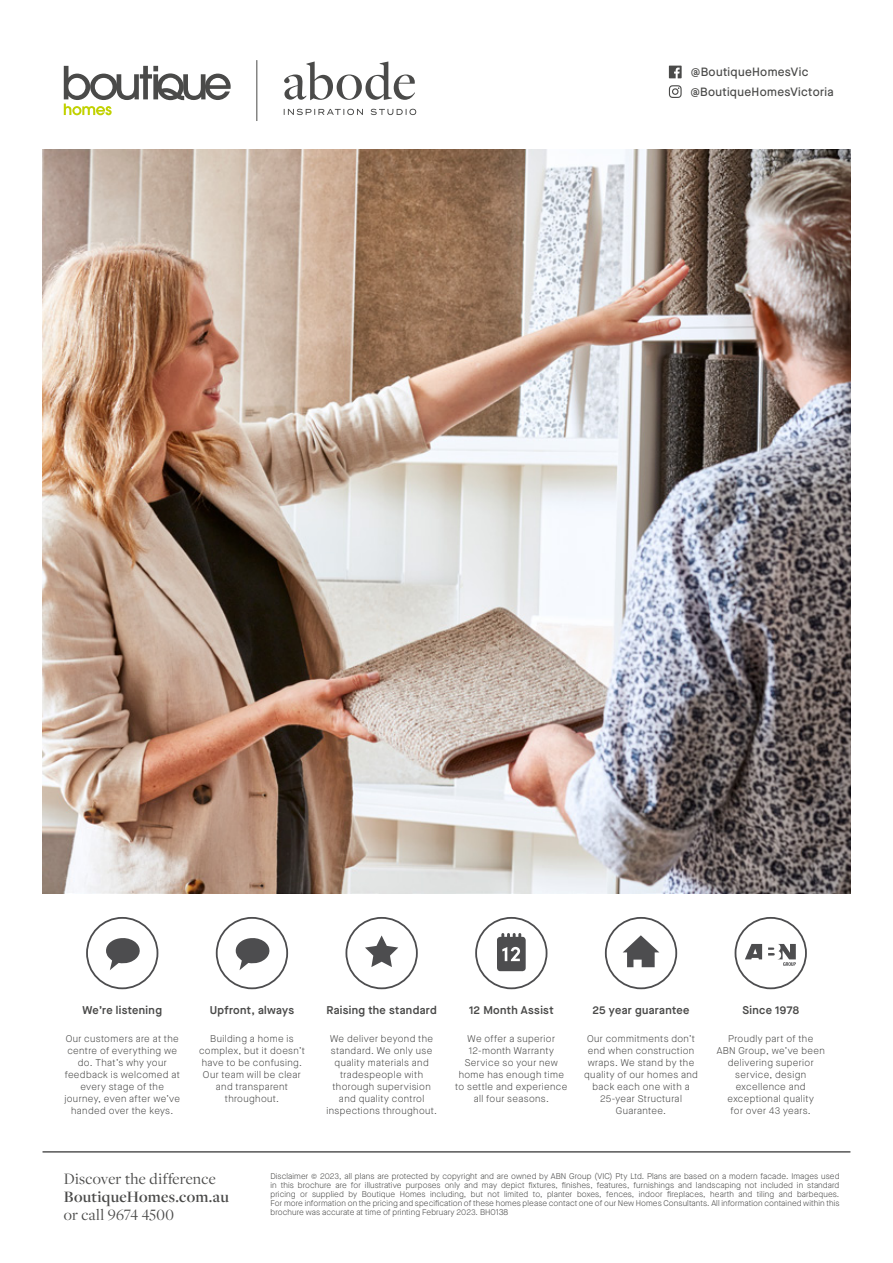
<style>
.page{position:relative;width:893px;height:1263px;background:#fff}
.page>*{position:absolute;margin:0;border:0;box-sizing:border-box;transform-origin:0 0}
.t1{font:16.5px "Freight Disp Pro";letter-spacing:.015em;color:#4a4a49}
.t2{font:600 16.5px "Freight Disp Pro";letter-spacing:.015em;color:#4a4a49}
.t3{font:500 12px "Maison Neue";letter-spacing:.03em;color:#4a4a49}
.t4{font:600 11.25px "Maison Neue";letter-spacing:.03em;color:#4a4a49}
.t5{font:300 9.75px/12px "Maison Neue";letter-spacing:.04em;color:#4a4a49;text-align:center}
.t6{font:300 8.25px/9px "Maison Neue";letter-spacing:.01em;color:#4a4a49;text-align:justify}
</style>
<div class="page">
<img style="left:43px;top:149px;width:807px;height:744px">
<hr style="left:43px;top:1152px;width:807px;height:1px;background:#000">
<svg style="left:216px;top:917px;width:72px;height:72px"></svg>
<svg style="left:86px;top:917px;width:72px;height:72px"></svg>
<svg style="left:345px;top:917px;width:73px;height:72px"></svg>
<svg style="left:475px;top:917px;width:72px;height:72px"></svg>
<svg style="left:605px;top:917px;width:72px;height:72px"></svg>
<svg style="left:735px;top:917px;width:72px;height:72px"></svg>
<svg style="left:669px;top:85px;width:13px;height:13px"></svg>
<svg style="left:669px;top:66px;width:13px;height:12px"></svg>
<svg style="left:64px;top:66px;width:167px;height:49px"></svg>
<svg style="left:284px;top:109px;width:132px;height:6px"></svg>
<svg style="left:284px;top:61px;width:131px;height:39px"></svg>
<hr style="left:256px;top:60px;width:1px;height:61px;background:#4a4a49">
<p class="t3" style="left:691px;top:64px;width:119px">@BoutiqueHomesVic</p>
<p class="t3" style="left:690px;top:83px;width:145px">@BoutiqueHomesVictoria</p>
<p class="t4" style="left:83px;top:1003px;width:81px">We’re listening</p>
<p class="t5" style="left:64px;top:1032px;width:117px">Our customers are at the centre of everything we do. That’s why your feedback is welcomed at every stage of the journey, even after we’ve handed over the keys.</p>
<p class="t4" style="left:210px;top:1003px;width:86px">Upfront, always</p>
<p class="t5" style="left:199px;top:1032px;width:107px">Building a home is complex, but it doesn’t have to be confusing.<br>Our team will be clear and transparent throughout.</p>
<p class="t4" style="left:326px;top:1003px;width:112px">Raising the standard</p>
<p class="t5" style="left:326px;top:1032px;width:112px">We deliver beyond the standard. We only use quality materials and tradespeople with thorough supervision and quality control inspections throughout.</p>
<p class="t4" style="left:469px;top:1003px;width:86px">12 Month Assist</p>
<p class="t5" style="left:455px;top:1032px;width:114px">We offer a superior<br>12-month Warranty<br>Service so your new home has enough time to settle and experience all four seasons.</p>
<p class="t4" style="left:592px;top:1003px;width:99px">25 year guarantee</p>
<p class="t5" style="left:584px;top:1032px;width:115px">Our commitments don’t end when construction wraps. We stand by the quality of our homes and back each one with a<br>25-year Structural<br>Guarantee.</p>
<p class="t4" style="left:742px;top:1003px;width:58px">Since 1978</p>
<p class="t5" style="left:717px;top:1032px;width:110px">Proudly part of the<br>ABN Group, we’ve been delivering superior service, design excellence and exceptional quality<br>for over 43 years.</p>
<h1 class="t1" style="left:64px;top:1168px;width:153px">Discover the difference</h1>
<h1 class="t2" style="left:64px;top:1186px;width:166px">BoutiqueHomes.com.au</h1>
<h1 class="t1" style="left:64px;top:1204px;width:112px">or call 9674 4500</h1>
<p class="t6" style="left:270px;top:1172px;width:571px">Disclaimer © 2023, all plans are protected by copyright and are owned by ABN Group (VIC) Pty Ltd. Plans are based on a modern facade. Images used in this brochure are for illustrative purposes only and may depict fixtures, finishes, features, furnishings and landscaping not included in standard pricing or supplied by Boutique Homes including, but not limited to, planter boxes, fences, indoor fireplaces, hearth and tiling and barbeques.<br>For more information on the pricing and specification of these homes please contact one of our New Homes Consultants. All information contained within this brochure was accurate at time of printing February 2023. BH0138</p>
</div>
